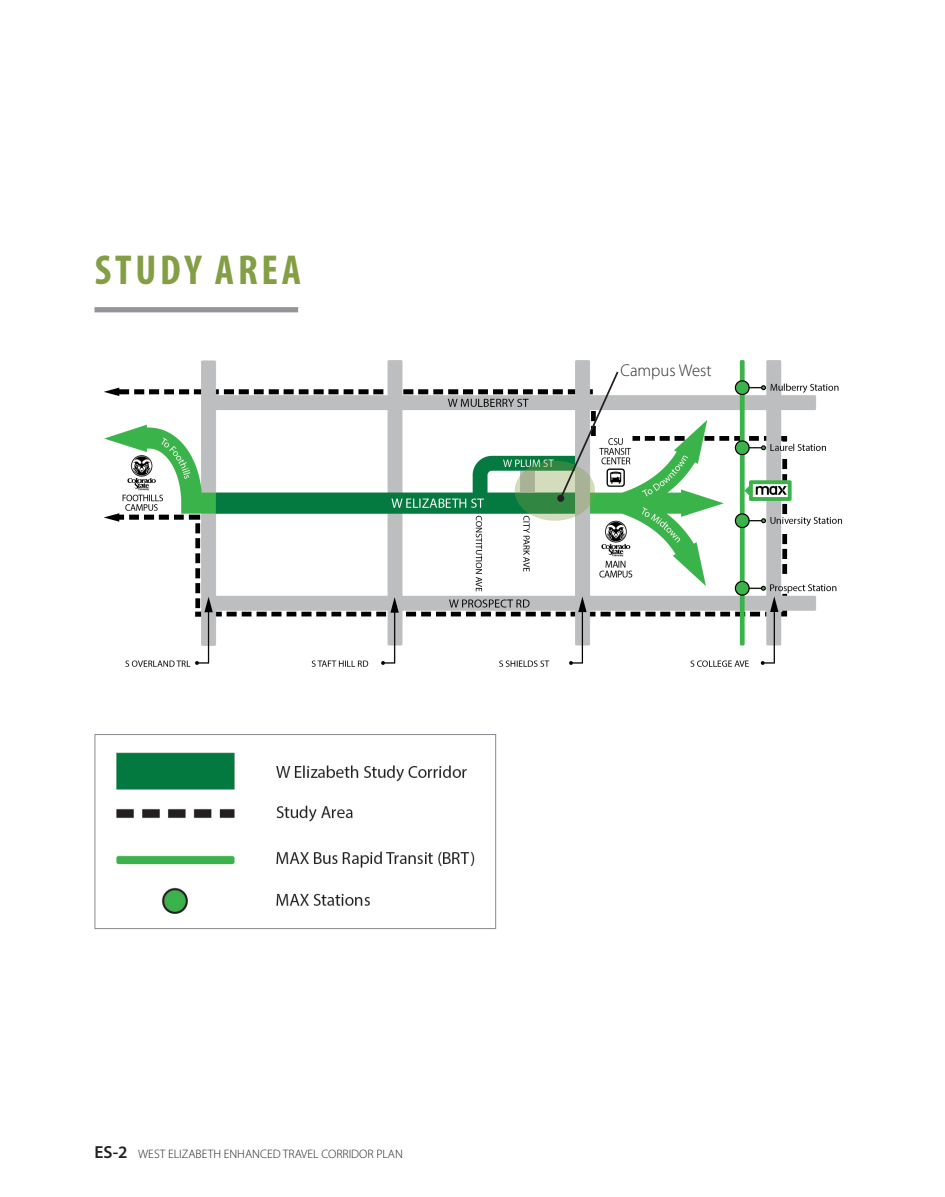
<style>
.page{position:relative;width:945px;height:1197px;background:#fff}
.page>*{position:absolute;margin:0;border:0;box-sizing:border-box;transform-origin:0 0}
.Caps_Subhead{font:700 condensed 42px "Myriad Pro";letter-spacing:.09em;color:#849e46}
.body{font:300 17.15px "Myriad Pro";color:#2d2d2c}
.t1{font:300 12.25px "Myriad Pro";color:#231f20}
.s1{font-weight:600;font-size:17.5px}
</style>
<div class="page">
<img style="left:104px;top:360px;width:739px;height:307px">
<img style="left:116px;top:752px;width:359px;height:162px">
<div style="left:94px;top:734px;width:402px;height:195px;border:1px solid #888a8f"></div>
<div style="left:94px;top:307px;width:204px;height:5px;background:#939598"></div>
<svg style="left:515px;top:461px;width:80px;height:60px"></svg>
<svg style="left:558px;top:370px;width:62px;height:131px"></svg>
<div style="left:557px;top:495px;width:7px;height:7px;background:#231f20;border-radius:50%"></div>
<p class="Caps_Subhead" style="left:95px;top:243px;width:208px">STUDY AREA</p>
<p class="body" style="left:621px;top:360px;width:92px">Campus West</p>
<p class="t1" style="left:94px;top:1147px;width:310px"><span class="s1">ES-2</span> WEST ELIZABETH ENHANCED TRAVEL CORRIDOR PLAN</p>
</div>
